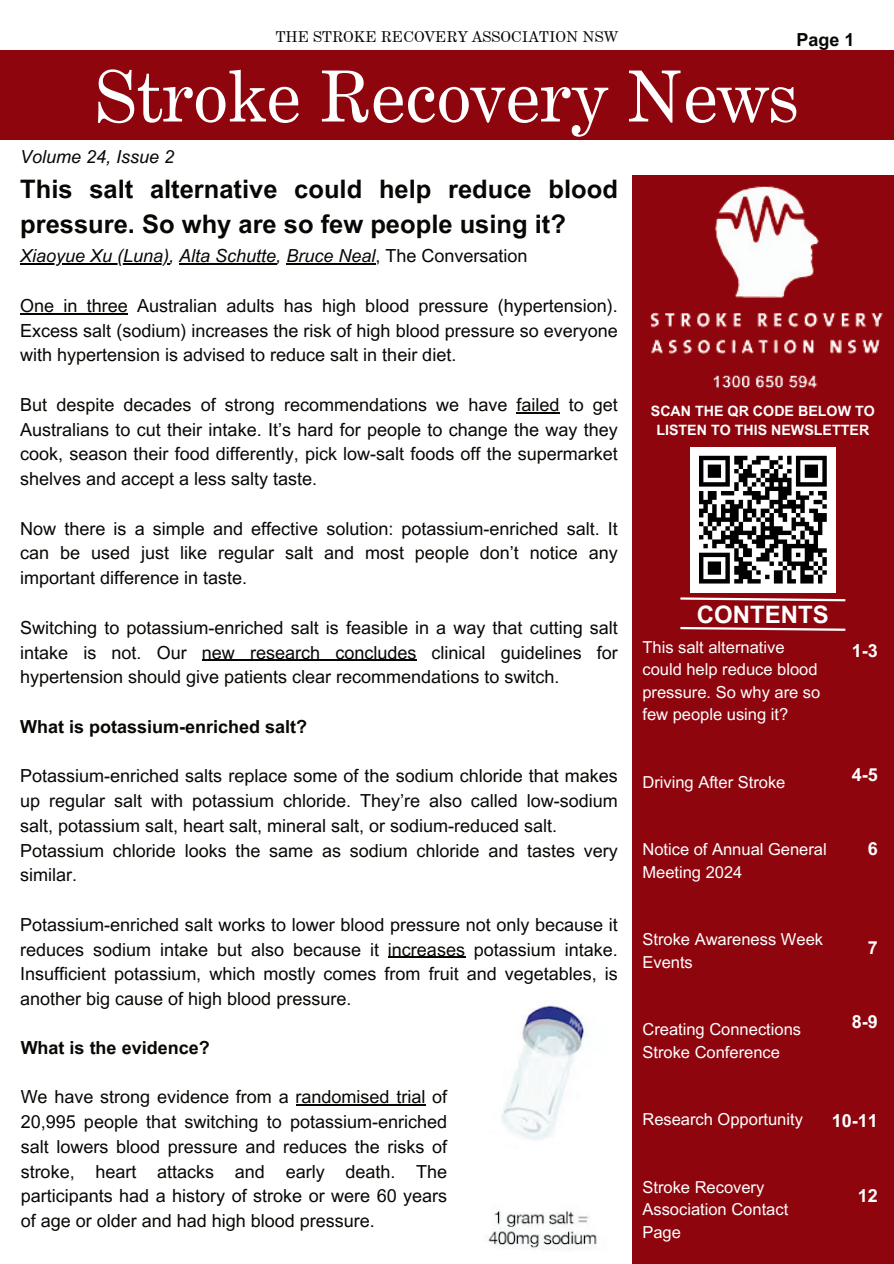
<style>
.page{position:relative;width:894px;height:1264px;background:#fff}
.page>*{position:absolute;margin:0;border:0;box-sizing:border-box;transform-origin:0 0}
.t1{font:70.5px "Century Expanded BT";color:#fff}
.t2{font:700 25.5px/34.8px "Arial MT Pro";color:#080704}
.t3{font:700 24px "Arial MT Pro";color:#fff}
.t4{font:18px/24.8px "Arial MT Pro";color:#080704;text-align:justify}
.t5{font:italic 18px "Arial MT Pro";color:#080704}
.t6{font:700 18px "Arial MT Pro";color:#080704}
.t7{font:700 18px "Arial MT Pro";color:#fff}
.t8{font:16.5px/22.5px "Arial MT Pro";color:#fff}
.t9{font:15px "Century Expanded BT";color:#080704}
.t10{font:700 14.25px/19.2px "Arial MT Pro";color:#fff;text-align:center}
.s1{font-style:normal}
</style>
<div class="page">
<div style="left:0;top:50px;width:893px;height:90px;background:#8e050d"></div>
<div style="left:632px;top:175px;width:261px;height:1088px;background:#8e050d"></div>
<img style="left:650px;top:186px;width:233px;height:203px">
<svg style="left:680px;top:626px;width:166px;height:5px"></svg>
<svg style="left:680px;top:597px;width:166px;height:5px"></svg>
<hr style="left:20px;top:263px;width:149px;height:1px;background:#000">
<hr style="left:179px;top:263px;width:97px;height:1px;background:#080704">
<hr style="left:286px;top:263px;width:89px;height:1px;background:#080704">
<hr style="left:20px;top:313px;width:108px;height:1px;background:#080704">
<hr style="left:516px;top:412px;width:43px;height:1px;background:#080704">
<hr style="left:202px;top:659px;width:214px;height:1px;background:#080704">
<hr style="left:388px;top:956px;width:77px;height:1px;background:#080704">
<img style="left:488px;top:1005px;width:109px;height:245px">
<hr style="left:295px;top:1104px;width:130px;height:1px;background:#080704">
<div style="left:690px;top:447px;width:145px;height:145px;background:#fff"></div>
<svg style="left:699px;top:455px;width:128px;height:129px"></svg>
<p class="t9" style="left:275px;top:27px;width:344px">THE STROKE RECOVERY ASSOCIATION NSW</p>
<p class="t6" style="left:796px;top:29px;width:59px">Page 1</p>
<h1 class="t1" style="left:95px;top:53px;width:705px">Stroke Recovery News</h1>
<p class="t5" style="left:20px;top:146px;width:155px">Volume 24, Issue 2</p>
<h2 class="t2" style="left:20px;top:173px;width:599px">This salt alternative could help reduce blood pressure. So why are so few people using it?</h2>
<p class="t5" style="left:20px;top:245px;width:508px">Xiaoyue Xu (Luna), Alta Schutte, Bruce Neal<span class="s1">, The Conversation</span></p>
<p class="t4" style="left:20px;top:294px;width:599px">One in three Australian adults has high blood pressure (hypertension).<br>Excess salt (sodium) increases the risk of high blood pressure so everyone with hypertension is advised to reduce salt in their diet.</p>
<p class="t4" style="left:20px;top:393px;width:599px">But despite decades of strong recommendations we have failed to get Australians to cut their intake. It’s hard for people to change the way they cook, season their food differently, pick low-salt foods off the supermarket shelves and accept a less salty taste.</p>
<p class="t4" style="left:20px;top:517px;width:599px">Now there is a simple and effective solution: potassium-enriched salt. It can be used just like regular salt and most people don’t notice any important difference in taste.</p>
<p class="t4" style="left:20px;top:616px;width:599px">Switching to potassium-enriched salt is feasible in a way that cutting salt intake is not. Our new research concludes clinical guidelines for hypertension should give patients clear recommendations to switch.</p>
<p class="t6" style="left:20px;top:716px;width:288px">What is potassium-enriched salt?</p>
<p class="t4" style="left:20px;top:764px;width:599px;text-align:left">Potassium-enriched salts replace some of the sodium chloride that makes up regular salt with potassium chloride. They’re also called low-sodium salt, potassium salt, heart salt, mineral salt, or sodium-reduced salt.<br>Potassium chloride looks the same as sodium chloride and tastes very similar.</p>
<p class="t4" style="left:20px;top:913px;width:599px">Potassium-enriched salt works to lower blood pressure not only because it reduces sodium intake but also because it increases potassium intake.<br>Insufficient potassium, which mostly comes from fruit and vegetables, is another big cause of high blood pressure.</p>
<p class="t6" style="left:21px;top:1036px;width:190px">What is the evidence?</p>
<p class="t4" style="left:21px;top:1085px;width:428px">We have strong evidence from a randomised trial of 20,995 people that switching to potassium-enriched salt lowers blood pressure and reduces the risks of stroke, heart attacks and early death. The participants had a history of stroke or were 60 years of age or older and had high blood pressure.</p>
<p class="t10" style="left:650px;top:402px;width:225px">SCAN THE QR CODE BELOW TO<br>LISTEN TO THIS NEWSLETTER</p>
<h3 class="t3" style="left:696px;top:600px;width:133px">CONTENTS</h3>
<p class="t8" style="left:642px;top:636px;width:179px">This salt alternative could help reduce blood pressure. So why are so few people using it?</p>
<p class="t8" style="left:642px;top:771px;width:144px">Driving After Stroke</p>
<p class="t8" style="left:642px;top:839px;width:186px">Notice of Annual General<br>Meeting 2024</p>
<p class="t8" style="left:642px;top:929px;width:182px">Stroke Awareness Week<br>Events</p>
<p class="t8" style="left:642px;top:1019px;width:160px">Creating Connections<br>Stroke Conference</p>
<p class="t7" style="left:851px;top:640px;width:28px">1-3</p>
<p class="t7" style="left:851px;top:763px;width:28px">4-5</p>
<p class="t7" style="left:867px;top:838px;width:12px">6</p>
<p class="t7" style="left:867px;top:937px;width:12px">7</p>
<p class="t7" style="left:851px;top:1011px;width:28px">8-9</p>
<p class="t8" style="left:642px;top:1109px;width:162px">Research Opportunity</p>
<p class="t8" style="left:642px;top:1176px;width:147px">Stroke Recovery<br>Association Contact<br>Page</p>
<p class="t7" style="left:831px;top:1110px;width:48px">10-11</p>
<p class="t7" style="left:857px;top:1184px;width:22px">12</p>
</div>
